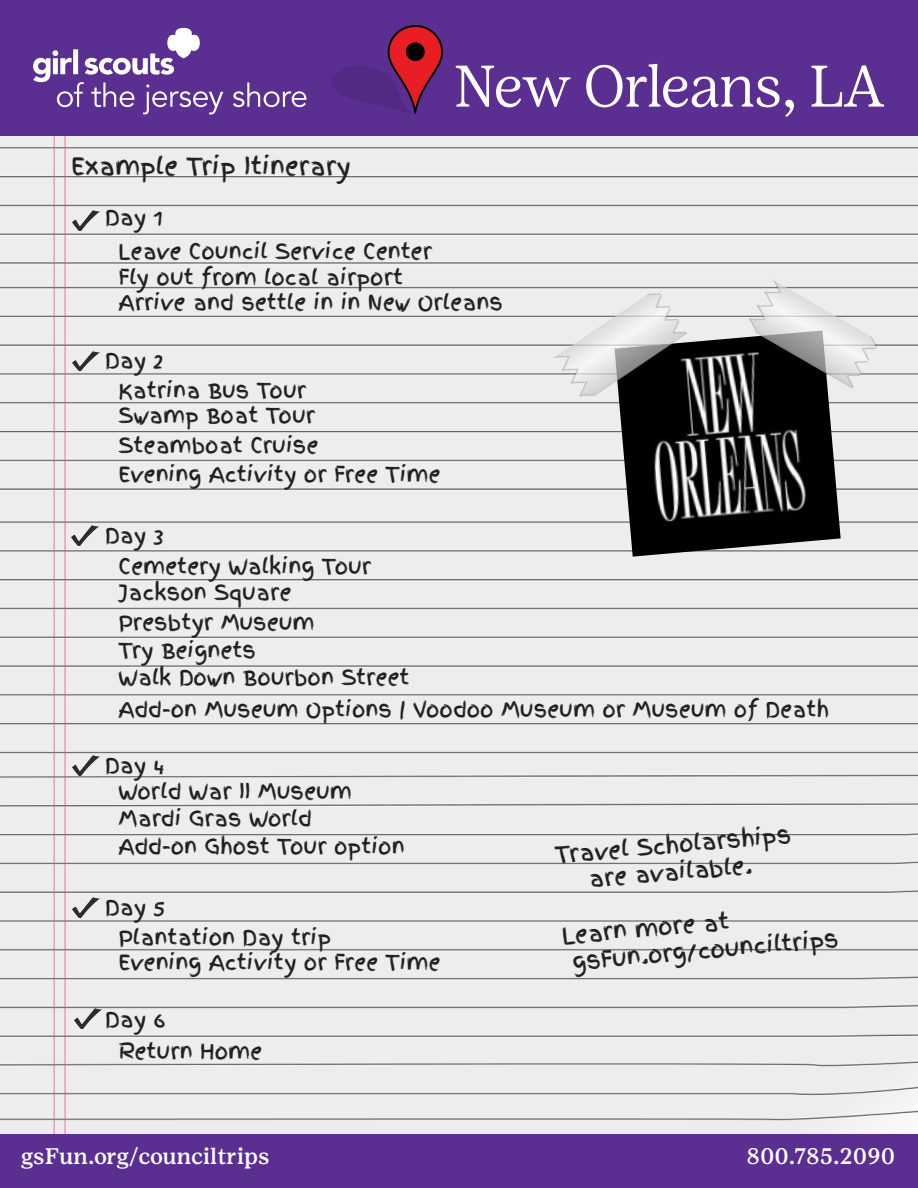
<style>
.page{position:relative;width:918px;height:1188px;background:#fff}
.page>*{position:absolute;margin:0;border:0;box-sizing:border-box;transform-origin:0 0}
.t1{font:300 58.5px "Girl Scout Display";color:#fff}
.t2{font:24px "Finger Paint";color:#231f20}
.t3{font:22.5px "Finger Paint";color:#231f20}
.t4{font:500 22.5px "Girl Scout Text";color:#fff}
.t5{font:21px "Finger Paint";color:#231f20}
</style>
<div class="page">
<img style="left:0;top:135px;width:918px;height:999px">
<div style="left:0;top:0;width:918px;height:135px;background:#5b2e91"></div>
<svg style="left:33px;top:28px;width:190px;height:86px"></svg>
<svg style="left:233px;top:82px;width:74px;height:25px"></svg>
<img style="left:333px;top:25px;width:110px;height:88px">
<div style="left:0;top:1134px;width:918px;height:54px;background:#5b2e91"></div>
<img style="left:73px;top:211px;width:27px;height:19px">
<img style="left:73px;top:351px;width:27px;height:20px">
<img style="left:71px;top:525px;width:27px;height:20px">
<img style="left:73px;top:755px;width:27px;height:20px">
<img style="left:73px;top:898px;width:27px;height:20px">
<img style="left:74px;top:1009px;width:27px;height:20px">
<img style="left:615px;top:330px;width:226px;height:227px">
<img style="left:745px;top:279px;width:135px;height:110px">
<img style="left:554px;top:288px;width:133px;height:115px">
<p class="t1" style="left:454px;top:51px;width:431px">New Orleans, LA</p>
<p class="t2" style="left:71px;top:148px;width:281px">Example Trip Itinerary</p>
<p class="t5" style="left:105px;top:202px;width:59px">Day 1</p>
<p class="t5" style="left:119px;top:236px;width:315px">Leave Council Service Center</p>
<p class="t5" style="left:119px;top:262px;width:286px">Fly out from local airport</p>
<p class="t5" style="left:119px;top:287px;width:386px">Arrive and settle in in New Orleans</p>
<p class="t5" style="left:105px;top:345px;width:60px">Day 2</p>
<p class="t5" style="left:119px;top:375px;width:189px">Katrina Bus Tour</p>
<p class="t5" style="left:119px;top:400px;width:198px">Swamp Boat Tour</p>
<p class="t5" style="left:119px;top:430px;width:201px">Steamboat Cruise</p>
<p class="t5" style="left:119px;top:459px;width:324px">Evening Activity or Free Time</p>
<p class="t5" style="left:105px;top:520px;width:60px">Day 3</p>
<p class="t5" style="left:119px;top:551px;width:254px">Cemetery Walking Tour</p>
<p class="t5" style="left:119px;top:577px;width:174px">Jackson Square</p>
<p class="t5" style="left:119px;top:607px;width:198px">Presbtyr Museum</p>
<p class="t5" style="left:119px;top:635px;width:139px">Try Beignets</p>
<p class="t5" style="left:119px;top:662px;width:293px">Walk Down Bourbon Street</p>
<p class="t5" style="left:119px;top:694px;width:712px">Add-on Museum Options | Voodoo Museum or Museum of Death</p>
<p class="t5" style="left:105px;top:750px;width:61px">Day 4</p>
<p class="t5" style="left:119px;top:775px;width:235px">World War II Museum</p>
<p class="t5" style="left:119px;top:802px;width:195px">Mardi Gras World</p>
<p class="t5" style="left:119px;top:831px;width:288px">Add-on Ghost Tour option</p>
<p class="t5" style="left:105px;top:892px;width:62px">Day 5</p>
<p class="t5" style="left:119px;top:922px;width:214px">Plantation Day trip</p>
<p class="t5" style="left:119px;top:947px;width:324px">Evening Activity or Free Time</p>
<p class="t5" style="left:105px;top:1004px;width:62px">Day 6</p>
<p class="t5" style="left:119px;top:1036px;width:145px">Return Home</p>
<p class="t3" style="left:554px;top:839px;width:238px;rotate:-5deg">Travel Scholarships</p>
<p class="t3" style="left:587px;top:863px;width:165px;rotate:-5deg">are available.</p>
<p class="t3" style="left:561px;top:919px;width:169px;rotate:-5deg">Learn more at</p>
<p class="t3" style="left:571px;top:945px;width:269px;rotate:-5deg">gsFun.org/counciltrips</p>
<p class="t4" style="left:21px;top:1143px;width:250px">gsFun.org/counciltrips</p>
<p class="t4" style="left:747px;top:1143px;width:150px">800.785.2090</p>
</div>
